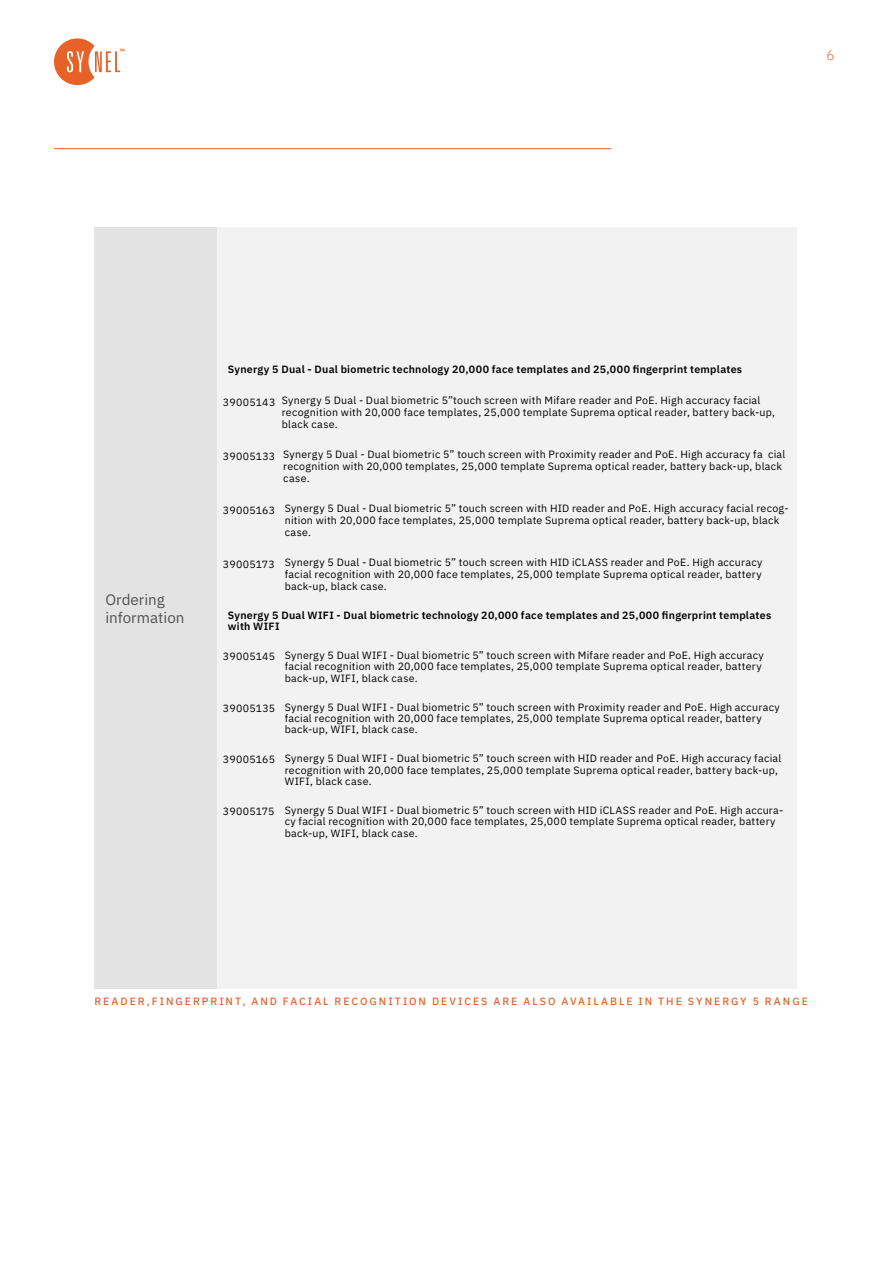
<style>
.page{position:relative;width:893px;height:1263px;background:#fff}
.page>*{position:absolute;margin:0;border:0;box-sizing:border-box;transform-origin:0 0}
.t1{font:15.15px/17.9px "IBM Plex Sans";color:#525252}
.t2{font:300 13.65px "IBM Plex Sans";color:#e86228}
.t3{font:10.5px/12px "IBM Plex Sans";letter-spacing:.025em;color:#000}
.t4{font:600 10.5px/11.2px "IBM Plex Sans";letter-spacing:.025em;color:#000}
.t5{font:500 10.5px "IBM Plex Sans";letter-spacing:.19em;color:#e86228}
.t6{font:10.5px "IBM Plex Sans";letter-spacing:.005em;color:#000}
</style>
<div class="page">
<svg style="left:54px;top:38px;width:70px;height:47px"></svg>
<div style="left:95px;top:227px;width:122px;height:762px;background:#e3e3e3"></div>
<div style="left:217px;top:227px;width:579px;height:762px;background:#f2f2f2"></div>
<hr style="left:54px;top:148px;width:557px;height:1px;background:#e86228">
<h2 class="t2" style="left:826px;top:44px;width:10px">6</h2>
<h1 class="t1" style="left:105px;top:589px;width:81px">Ordering information</h1>
<p class="t4" style="left:228px;top:363px;width:516px">Synergy 5 Dual - Dual biometric technology 20,000 face templates and 25,000 fingerprint templates</p>
<p class="t3" style="left:282px;top:393px;width:495px">Synergy 5 Dual - Dual biometric 5”touch screen with Mifare reader and PoE. High accuracy facial recognition with 20,000 face templates, 25,000 template Suprema optical reader, battery back-up, black case.</p>
<p class="t3" style="left:283px;top:448px;width:504px">Synergy 5 Dual - Dual biometric 5” touch screen with Proximity reader and PoE. High accuracy fa cial recognition with 20,000 templates, 25,000 template Suprema optical reader, battery back-up, black case.</p>
<p class="t3" style="left:285px;top:501px;width:505px">Synergy 5 Dual - Dual biometric 5” touch screen with HID reader and PoE. High accuracy facial recog&shy;nition with 20,000 face templates, 25,000 template Suprema optical reader, battery back-up, black case.</p>
<p class="t3" style="left:285px;top:555px;width:479px;text-align:justify">Synergy 5 Dual - Dual biometric 5” touch screen with HID iCLASS reader and PoE. High accuracy facial recognition with 20,000 face templates, 25,000 template Suprema optical reader, battery back-up, black case.</p>
<p class="t4" style="left:228px;top:608px;width:545px">Synergy 5 Dual WIFI - Dual biometric technology 20,000 face templates and 25,000 fingerprint templates with WIFI</p>
<p class="t3" style="left:285px;top:649px;width:481px;line-height:11.2px">Synergy 5 Dual WIFI - Dual biometric 5” touch screen with Mifare reader and PoE. High accuracy facial recognition with 20,000 face templates, 25,000 template Suprema optical reader, battery back-up, WIFI, black case.</p>
<p class="t3" style="left:285px;top:700px;width:496px;line-height:11.2px">Synergy 5 Dual WIFI - Dual biometric 5” touch screen with Proximity reader and PoE. High accuracy facial recognition with 20,000 face templates, 25,000 template Suprema optical reader, battery back-up, WIFI, black case.</p>
<p class="t3" style="left:285px;top:752px;width:498px;line-height:11.2px">Synergy 5 Dual WIFI - Dual biometric 5” touch screen with HID reader and PoE. High accuracy facial recognition with 20,000 face templates, 25,000 template Suprema optical reader, battery back-up,<br>WIFI, black case.</p>
<p class="t3" style="left:285px;top:804px;width:500px;line-height:11.2px">Synergy 5 Dual WIFI - Dual biometric 5” touch screen with HID iCLASS reader and PoE. High accura&shy;cy facial recognition with 20,000 face templates, 25,000 template Suprema optical reader, battery back-up, WIFI, black case.</p>
<p class="t3" style="left:223px;top:395px;width:54px">39005143</p>
<p class="t3" style="left:223px;top:450px;width:54px">39005133</p>
<p class="t3" style="left:223px;top:504px;width:54px">39005163</p>
<p class="t3" style="left:223px;top:557px;width:53px">39005173</p>
<p class="t3" style="left:223px;top:650px;width:54px">39005145</p>
<p class="t3" style="left:223px;top:701px;width:54px">39005135</p>
<p class="t3" style="left:223px;top:752px;width:54px">39005165</p>
<p class="t6" style="left:223px;top:804px;width:53px">39005175</p>
<p class="t5" style="left:94px;top:993px;width:715px">READER,FINGERPRINT, AND FACIAL RECOGNITION DEVICES ARE ALSO AVAILABLE IN THE SYNERGY 5 RANGE</p>
</div>
